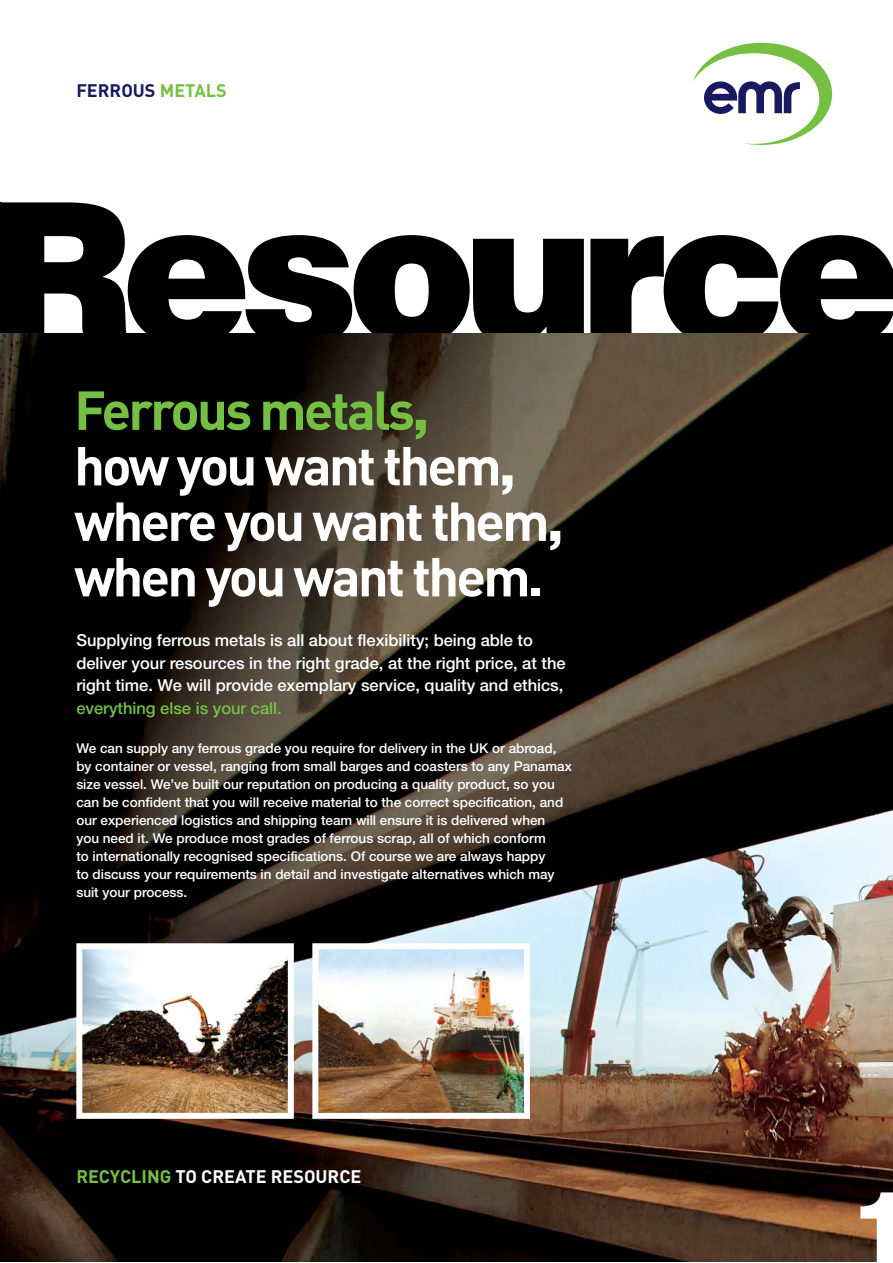
<style>
.page{position:relative;width:893px;height:1263px;background:#fff}
.page>*{position:absolute;margin:0;border:0;box-sizing:border-box;transform-origin:0 0}
.t1{font:900 193.5px "Swiss 721 BT";letter-spacing:-.06em;color:#000}
.t2{font:700 54px/55.5px "DIN";letter-spacing:-.05em;color:#fff}
.t3{font:700 18px "DIN";color:#fff}
.t4{font:700 18px "DIN";color:#171a60}
.t5{font:500 16.5px/22.5px "Helvetica Neue";color:#fff}
.t6{font:500 16.5px "Helvetica Neue";color:#75c043}
.t7{font:500 13.5px/18px "Helvetica Neue";color:#fff}
.s1{color:#75c043}
.s2{font-family:"Helvetica Neue";font-weight:800;color:#75c043}
.s3{font-family:"Helvetica Neue";font-weight:800}
</style>
<div class="page">
<hr style="left:0;top:202px;width:2px;height:162px;background:#000">
<img style="left:0;top:333px;width:892px;height:929px">
<svg style="left:693px;top:43px;width:139px;height:102px"></svg>
<img style="left:83px;top:950px;width:204px;height:162px">
<div style="left:76px;top:943px;width:218px;height:176px;border:6px solid #fff"></div>
<img style="left:319px;top:950px;width:204px;height:162px">
<div style="left:312px;top:943px;width:218px;height:176px;border:6px solid #fff"></div>
<svg style="left:860px;top:1192px;width:32px;height:70px"></svg>
<h3 class="t4" style="left:76px;top:84px;width:152px">FERROUS <span class="s1">METALS</span></h3>
<h1 class="t1" style="left:-13px;top:203px;width:918px">Resource</h1>
<h2 class="t2" style="left:74px;top:388px;width:491px"><span class="s1">Ferrous metals</span><span class="s2">,<br></span>how you want them<span class="s3">, </span>where you want them<span class="s3">, </span>when you want them.</h2>
<p class="t5" style="left:76px;top:631px;width:491px">Supplying ferrous metals is all about flexibility; being able to deliver your resources in the right grade, at the right price, at the right time. We will provide exemplary service, quality and ethics,</p>
<p class="t6" style="left:76px;top:702px;width:207px">everything else is your call.</p>
<p class="t7" style="left:76px;top:740px;width:497px">We can supply any ferrous grade you require for delivery in the UK or abroad, by container or vessel, ranging from small barges and coasters to any Panamax size vessel. We’ve built our reputation on producing a quality product, so you can be confident that you will receive material to the correct specification, and our experienced logistics and shipping team will ensure it is delivered when<br>you need it. We produce most grades of ferrous scrap, all of which conform<br>to internationally recognised specifications. Of course we are always happy<br>to discuss your requirements in detail and investigate alternatives which may suit your process.</p>
<h3 class="t3" style="left:76px;top:1170px;width:286px"><span class="s1">RECYCLING</span> TO CREATE RESOURCE</h3>
</div>
